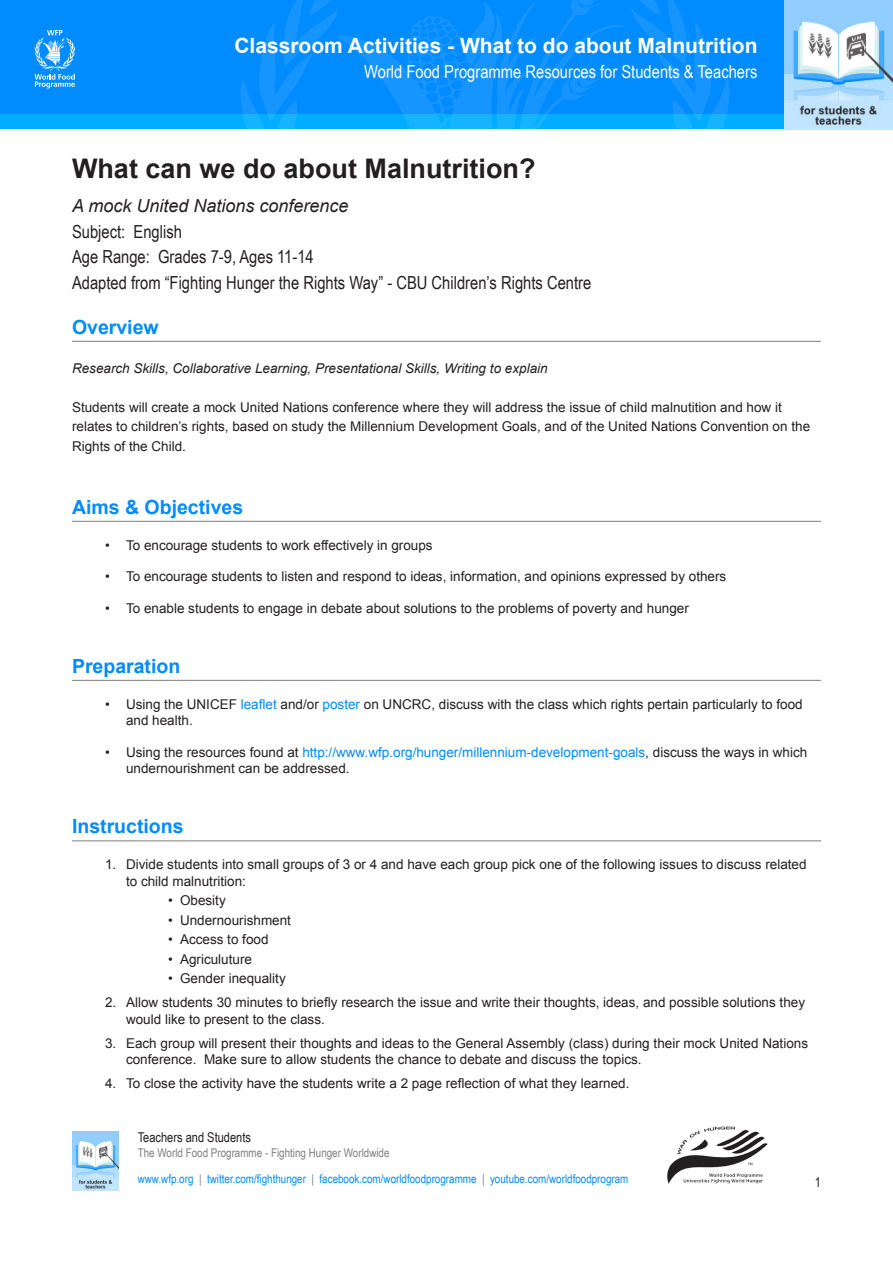
<style>
.page{position:relative;width:893px;height:1263px;background:#fff}
.page>*{position:absolute;margin:0;border:0;box-sizing:border-box;transform-origin:0 0}
.Heading1{font:700 27px "Arial";color:#231f20}
.top-header-title{font:700 21px "Arial";color:#fff}
.Heading2{font:700 19.5px "Arial";color:#008bff}
.Heading1-subtitle{font:18px "Arial Narrow";color:#231f20}
.top-header-subtitle{font:18px "Arial Narrow";color:#fff}
.Heading1-subtitle-2{font:italic 18px "Arial";color:#231f20}
.ordered-list{font:13.5px/16.5px "Arial";color:#231f20}
.unordered-list{font:13.5px/16.5px "Arial";color:#231f20}
.BodyText{font:13.5px/19.5px "Arial";color:#231f20}
.BodyText-2{font:italic 13.5px "Arial";color:#231f20}
.List_Level_1{font:13.5px "Arial";color:#231f20}
.Page_footer_copyrigh{font:13.5px "Arial Narrow";color:#231f20}
.page-number{font:13.5px "Arial Narrow";color:#231f20}
.Page_footer_WFP_text{font:12px "Arial Narrow";color:#008bff}
.Page_footer_WFP_text-2{font:12px "Arial Narrow";color:#7e7e7e}
.s1{color:#008bff}
.s2{color:#7e7e7e}
</style>
<div class="page">
<div style="left:0;top:88px;width:893px;height:41px;background:#00adff"></div>
<div style="left:0;top:0;width:893px;height:113px;background:#008bff"></div>
<svg style="left:34px;top:30px;width:41px;height:58px"></svg>
<svg style="left:240px;top:0;width:489px;height:129px"></svg>
<img style="left:784px;top:0;width:109px;height:130px">
<img style="left:72px;top:1132px;width:46px;height:59px">
<img style="left:667px;top:1126px;width:101px;height:58px">
<hr style="left:72px;top:341px;width:749px;height:1px;background:#7e7e7e">
<hr style="left:72px;top:521px;width:749px;height:1px;background:#7e7e7e">
<hr style="left:72px;top:680px;width:749px;height:1px;background:#7e7e7e">
<hr style="left:72px;top:840px;width:749px;height:1px;background:#7e7e7e">
<p class="top-header-title" style="left:234px;top:32px;width:525px">Classroom Activities - What to do about Malnutrition</p>
<p class="top-header-subtitle" style="left:364px;top:59px;width:395px">World Food Programme Resources for Students &amp; Teachers</p>
<p class="Heading1" style="left:72px;top:150px;width:465px">What can we do about Malnutrition?</p>
<p class="Heading1-subtitle-2" style="left:72px;top:194px;width:278px">A mock United Nations conference</p>
<p class="Heading1-subtitle" style="left:72px;top:218px;width:111px">Subject: English</p>
<p class="Heading1-subtitle" style="left:72px;top:244px;width:243px">Age Range: Grades 7-9, Ages 11-14</p>
<p class="Heading1-subtitle" style="left:72px;top:269px;width:521px">Adapted from “Fighting Hunger the Rights Way” - CBU Children’s Rights Centre</p>
<p class="Heading2" style="left:72px;top:314px;width:88px">Overview</p>
<p class="BodyText-2" style="left:72px;top:359px;width:477px">Research Skills, Collaborative Learning, Presentational Skills, Writing to explain</p>
<p class="BodyText" style="left:72px;top:397px;width:740px">Students will create a mock United Nations conference where they will address the issue of child malnutition and how it relates to children’s rights, based on study the Millennium Development Goals, and of the United Nations Convention on the<br>Rights of the Child.</p>
<p class="Heading2" style="left:72px;top:494px;width:173px">Aims &amp; Objectives</p>
<p class="unordered-list" style="left:105px;top:537px;width:329px">• To encourage students to work effectively in groups</p>
<p class="unordered-list" style="left:105px;top:568px;width:623px">• To encourage students to listen and respond to ideas, information, and opinions expressed by others</p>
<p class="unordered-list" style="left:105px;top:600px;width:585px">• To enable students to engage in debate about solutions to the problems of poverty and hunger</p>
<p class="Heading2" style="left:72px;top:653px;width:110px">Preparation</p>
<p class="unordered-list" style="left:126px;top:696px;width:678px;text-indent:-21px">• Using the UNICEF <span class="s1">leaflet</span> and/or <span class="s1">poster</span> on UNCRC, discuss with the class which rights pertain particularly to food and health.</p>
<p class="unordered-list" style="left:126px;top:744px;width:683px;text-indent:-21px">• Using the resources found at <span class="s1">http://www.wfp.org/hunger/millennium-development-goals</span>, discuss the ways in which undernourishment can be addressed.</p>
<p class="Heading2" style="left:72px;top:813px;width:113px">Instructions</p>
<p class="ordered-list" style="left:126px;top:856px;width:682px;text-indent:-21px">1. Divide students into small groups of 3 or 4 and have each group pick one of the following issues to discuss related to child malnutrition:</p>
<p class="List_Level_1" style="left:168px;top:891px;width:59px">• Obesity</p>
<p class="List_Level_1" style="left:168px;top:911px;width:125px">• Undernourishment</p>
<p class="List_Level_1" style="left:168px;top:930px;width:102px">• Access to food</p>
<p class="List_Level_1" style="left:168px;top:950px;width:86px">• Agriculuture</p>
<p class="List_Level_1" style="left:168px;top:969px;width:119px">• Gender inequality</p>
<p class="ordered-list" style="left:126px;top:994px;width:681px;text-indent:-21px">2. Allow students 30 minutes to briefly research the issue and write their thoughts, ideas, and possible solutions they would like to present to the class.</p>
<p class="ordered-list" style="left:126px;top:1035px;width:684px;text-indent:-21px">3. Each group will present their thoughts and ideas to the General Assembly (class) during their mock United Nations conference. Make sure to allow students the chance to debate and discuss the topics.</p>
<p class="ordered-list" style="left:105px;top:1075px;width:526px">4. To close the activity have the students write a 2 page reflection of what they learned.</p>
<p class="Page_footer_copyrigh" style="left:138px;top:1128px;width:115px">Teachers and Students</p>
<p class="Page_footer_WFP_text-2" style="left:138px;top:1144px;width:253px">The World Food Programme - Fighting Hunger Worldwide</p>
<p class="Page_footer_WFP_text" style="left:138px;top:1170px;width:492px">www.wfp.org <span class="s2">|</span> twitter.com/fighthunger <span class="s2">|</span> facebook.com/worldfoodprogramme <span class="s2">|</span> youtube.com/worldfoodprogram</p>
<p class="page-number" style="left:815px;top:1173px;width:8px">1</p>
</div>
